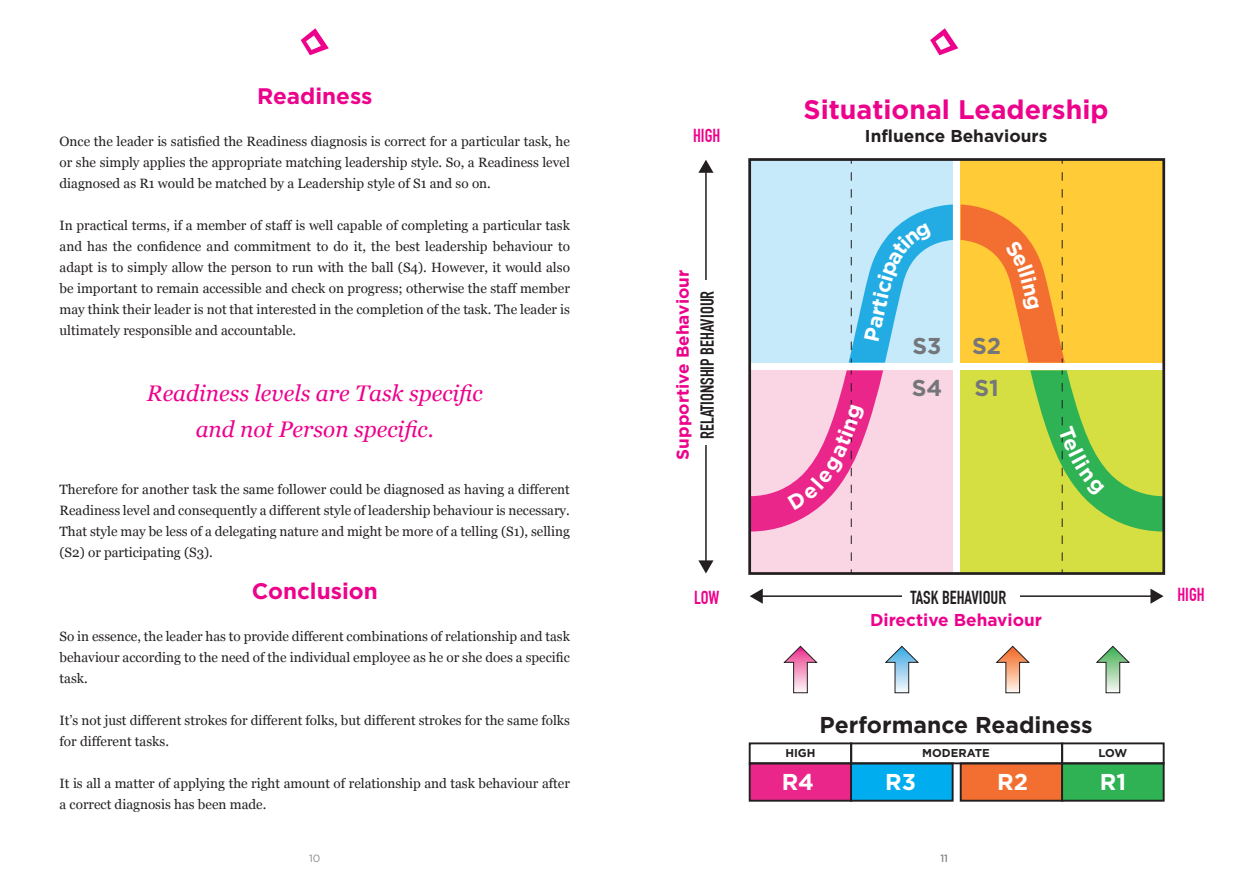
<style>
.page{position:relative;width:1259px;height:893px;background:#fff}
.page>*{position:absolute;margin:0;border:0;box-sizing:border-box;transform-origin:0 0}
.t1{font:700 26.85px "Gotham HTF";color:#ed028c}
.t2{font:700 22.95px "Gotham HTF";color:#231f20}
.t3{font:700 22.95px "Gotham HTF";color:#757679}
.t4{font:700 22.95px "Gotham HTF";color:#fff}
.t5{font:italic 22.5px "Georgia";color:#ed028c}
.t6{font:700 22.5px "Gotham HTF";color:#ed028c}
.t7{font:700 18.45px "DIN Condensed";color:#231f20}
.t8{font:700 18.45px "DIN Condensed";color:#ed028c}
.t9{font:700 17.25px "Gotham HTF";color:#ed028c}
.t10{font:700 17.25px "Gotham HTF";color:#231f20}
.t11{font:13.5px/21px "Georgia";color:#231f20;text-align:justify}
.t12{font:700 11.4px "Gotham HTF";color:#231f20}
.t13{font:10.5px "Gotham HTF";color:#8a8c8f}
</style>
<div class="page">
<div style="left:749px;top:160px;width:204px;height:203px;background:#c6eafa"></div>
<div style="left:749px;top:370px;width:204px;height:203px;background:#fad6e4"></div>
<div style="left:960px;top:160px;width:203px;height:203px;background:#ffcb37"></div>
<div style="left:960px;top:370px;width:203px;height:203px;background:#d6df42"></div>
<hr style="left:705px;top:171px;width:1px;height:392px;background:#231f20">
<svg style="left:698px;top:160px;width:15px;height:13px"></svg>
<svg style="left:698px;top:560px;width:15px;height:13px"></svg>
<div style="left:695px;top:280px;width:24px;height:165px;background:#fff"></div>
<hr style="left:760px;top:595px;width:392px;height:2px;background:#231f20">
<svg style="left:1150px;top:589px;width:13px;height:15px"></svg>
<svg style="left:749px;top:589px;width:14px;height:15px"></svg>
<div style="left:902px;top:585px;width:117px;height:25px;background:#fff"></div>
<div style="left:748px;top:158px;width:417px;height:417px;border:3px solid #231f20"></div>
<div style="left:749px;top:763px;width:102px;height:38px;background:#ea268b"></div>
<div style="left:748px;top:762px;width:104px;height:40px;border:2px solid #231f20"></div>
<div style="left:851px;top:763px;width:101px;height:38px;background:#00aeef"></div>
<div style="left:850px;top:762px;width:103px;height:40px;border:2px solid #231f20"></div>
<div style="left:960px;top:763px;width:102px;height:38px;background:#f36f31"></div>
<div style="left:959px;top:762px;width:104px;height:40px;border:2px solid #231f20"></div>
<div style="left:1062px;top:763px;width:101px;height:38px;background:#2eb254"></div>
<div style="left:1061px;top:762px;width:103px;height:40px;border:2px solid #231f20"></div>
<div style="left:1061px;top:742px;width:103px;height:22px;border:2px solid #231f20"></div>
<div style="left:748px;top:742px;width:104px;height:22px;border:2px solid #231f20"></div>
<div style="left:850px;top:742px;width:213px;height:22px;border:2px solid #231f20"></div>
<svg style="left:783px;top:645px;width:35px;height:49px"></svg>
<svg style="left:884px;top:645px;width:35px;height:49px"></svg>
<svg style="left:995px;top:645px;width:35px;height:49px"></svg>
<svg style="left:1095px;top:645px;width:35px;height:49px"></svg>
<svg style="left:301px;top:28px;width:28px;height:27px"></svg>
<svg style="left:930px;top:28px;width:28px;height:27px"></svg>
<svg style="left:848px;top:172px;width:105px;height:191px"></svg>
<svg style="left:960px;top:172px;width:104px;height:191px"></svg>
<svg style="left:1030px;top:370px;width:133px;height:203px"></svg>
<svg style="left:749px;top:370px;width:134px;height:203px"></svg>
<p class="t6" style="left:257px;top:83px;width:117px">Readiness</p>
<p class="t11" style="left:60px;top:130px;width:512px">Once the leader is satisfied the Readiness diagnosis is correct for a particular task, he or she simply applies the appropriate matching leadership style. So, a Readiness level diagnosed as R1 would be matched by a Leadership style of S1 and so on.</p>
<p class="t11" style="left:60px;top:214px;width:512px">In practical terms, if a member of staff is well capable of completing a particular task and has the confidence and commitment to do it, the best leadership behaviour to adapt is to simply allow the person to run with the ball (S4). However, it would also be important to remain accessible and check on progress; otherwise the staff member may think their leader is not that interested in the completion of the task. The leader is ultimately responsible and accountable.</p>
<p class="t5" style="left:147px;top:380px;width:337px">Readiness levels are Task specific</p>
<p class="t5" style="left:196px;top:416px;width:239px">and not Person specific.</p>
<p class="t11" style="left:60px;top:478px;width:512px">Therefore for another task the same follower could be diagnosed as having a different Readiness level and consequently a different style of leadership behaviour is necessary.<br>That style may be less of a delegating nature and might be more of a telling (S1), selling (S2) or participating (S3).</p>
<p class="t6" style="left:252px;top:578px;width:128px">Conclusion</p>
<p class="t11" style="left:60px;top:625px;width:512px">So in essence, the leader has to provide different combinations of relationship and task behaviour according to the need of the individual employee as he or she does a specific task.</p>
<p class="t11" style="left:60px;top:709px;width:512px">It’s not just different strokes for different folks, but different strokes for the same folks for different tasks.</p>
<p class="t11" style="left:60px;top:772px;width:512px">It is all a matter of applying the right amount of relationship and task behaviour after a correct diagnosis has been made.</p>
<p class="t13" style="left:309px;top:852px;width:13px">10</p>
<p class="t8" style="left:693px;top:125px;width:29px">HIGH</p>
<p class="t9" style="left:672px;top:460px;width:191px;rotate:-90deg">Supportive Behaviour</p>
<p class="t7" style="left:696px;top:439px;width:150px;rotate:-90deg">RELATIONSHIP BEHAVIOUR</p>
<p class="t1" style="left:803px;top:94px;width:306px">Situational Leadership</p>
<p class="t10" style="left:865px;top:126px;width:184px">Influence Behaviours</p>
<p class="t3" style="left:912px;top:332px;width:30px">S3</p>
<p class="t3" style="left:972px;top:332px;width:30px">S2</p>
<p class="t3" style="left:911px;top:375px;width:32px">S4</p>
<p class="t3" style="left:974px;top:375px;width:26px">S1</p>
<p class="t8" style="left:694px;top:587px;width:27px">LOW</p>
<p class="t8" style="left:1177px;top:584px;width:29px">HIGH</p>
<p class="t7" style="left:910px;top:587px;width:97px">TASK BEHAVIOUR</p>
<p class="t9" style="left:870px;top:610px;width:173px">Directive Behaviour</p>
<p class="t2" style="left:819px;top:711px;width:275px">Performance Readiness</p>
<p class="t12" style="left:785px;top:746px;width:32px">HIGH</p>
<p class="t12" style="left:922px;top:746px;width:69px">MODERATE</p>
<p class="t12" style="left:1098px;top:746px;width:30px">LOW</p>
<p class="t4" style="left:781px;top:768px;width:34px">R4</p>
<p class="t4" style="left:885px;top:768px;width:32px">R3</p>
<p class="t4" style="left:997px;top:768px;width:32px">R2</p>
<p class="t4" style="left:1099px;top:768px;width:28px">R1</p>
<p class="t13" style="left:940px;top:852px;width:9px">11</p>
</div>
